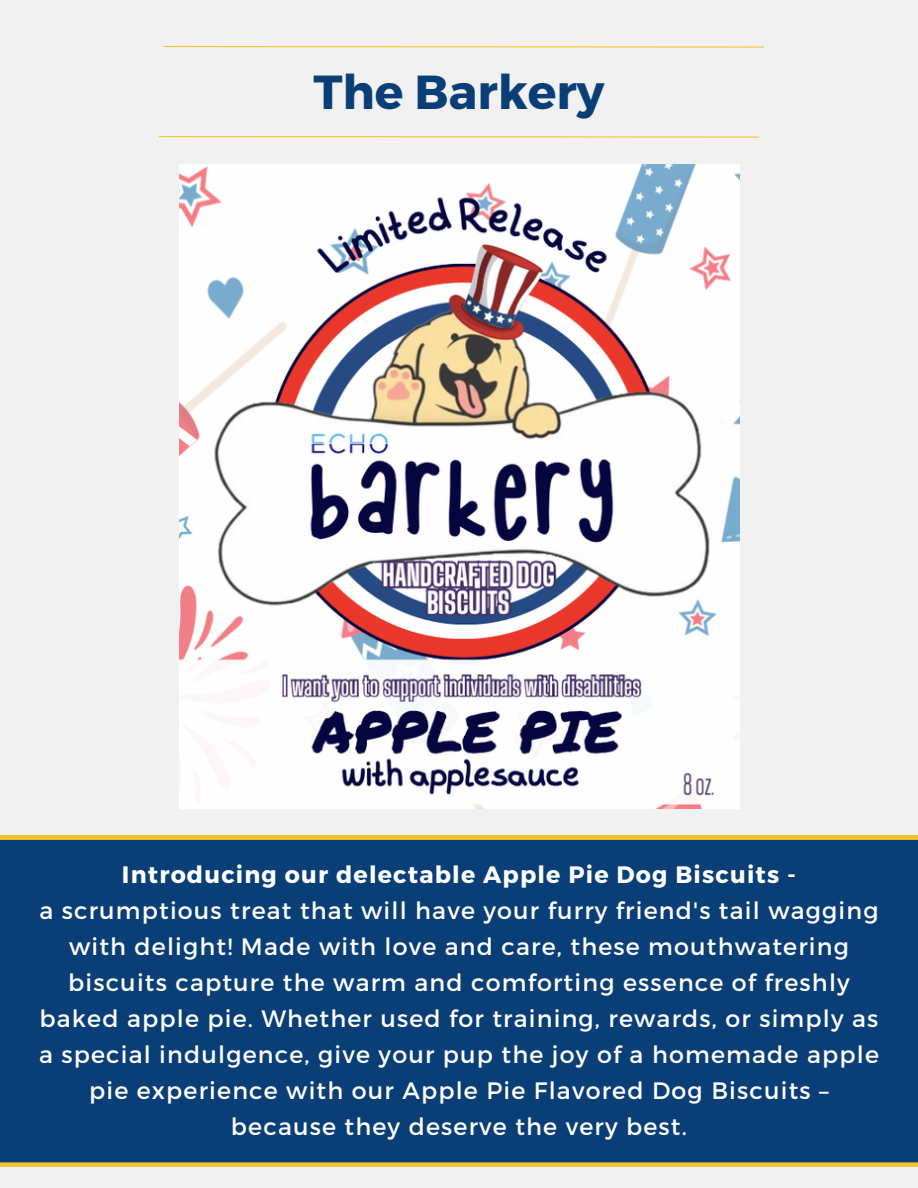
<style>
.page{position:relative;width:918px;height:1188px;background:#f1f1f2}
.page>*{position:absolute;margin:0;border:0;box-sizing:border-box;transform-origin:0 0}
.t1{font:700 47.7px "Montserrat";color:#093e76}
.t2{font:23.7px/36px "Montserrat";letter-spacing:.05em;color:#fff;text-align:center}
.t3{font:700 23.7px "Montserrat";letter-spacing:.05em;color:#fff}
</style>
<div class="page">
<img style="left:179px;top:165px;width:560px;height:643px">
<svg style="left:158px;top:136px;width:602px;height:2px"></svg>
<svg style="left:163px;top:46px;width:601px;height:2px"></svg>
<div style="left:0;top:835px;width:918px;height:332px;background:#093e76"></div>
<p class="t1" style="left:313px;top:61px;width:293px">The Barkery</p>
<p class="t3" style="left:122px;top:859px;width:676px">Introducing our delectable Apple Pie Dog Biscuits -</p>
<p class="t2" style="left:39px;top:891px;width:841px">a scrumptious treat that will have your furry friend's tail wagging with delight! Made with love and care, these mouthwatering biscuits capture the warm and comforting essence of freshly baked apple pie. Whether used for training, rewards, or simply as a special indulgence, give your pup the joy of a homemade apple pie experience with our Apple Pie Flavored Dog Biscuits – because they deserve the very best.</p>
</div>
